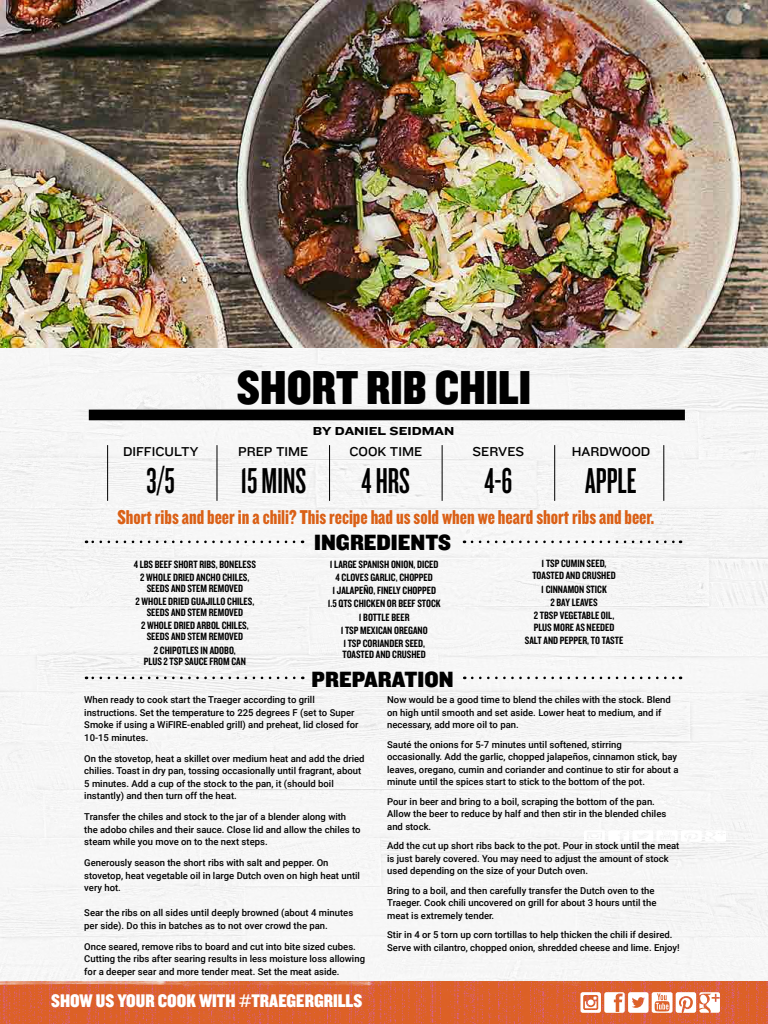
<style>
.page{position:relative;width:768px;height:1024px;background:#fff}
.page>*{position:absolute;margin:0;border:0;box-sizing:border-box;transform-origin:0 0}
.t1{font:49.45px "Knockout 70 Full Welterwt";color:#000}
.t2{font:37.35px "Knockout 47 Bantamweight";color:#000}
.t3{font:22.95px "Knockout 71 Full Middlewt";color:#000}
.t4{font:20.8px "Knockout 69 Full Liteweight";color:#da6016}
.t5{font:18.95px "Knockout 70 Full Welterwt";color:#fff}
.t6{font:13.35px "Knockout 32 Junior Cruisewt";color:#000}
.t7{font:12px "Knockout 53 Heviweight";color:#000}
.t8{font:11px/13.2px "Knockout 49 Liteweight";color:#000;text-align:center}
.t9{font:500 9.5px/12.5px "Roboto";color:#000}
</style>
<div class="page">
<div style="left:0;top:348px;width:768px;height:634px;background:#f6f6f6"></div>
<svg style="left:584px;top:830px;width:142px;height:12px"></svg>
<div style="left:89px;top:410px;width:596px;height:10px;background:#000"></div>
<svg style="left:472px;top:541px;width:209px;height:2px"></svg>
<svg style="left:86px;top:541px;width:208px;height:2px"></svg>
<img style="left:0;top:0;width:768px;height:348px">
<svg style="left:472px;top:677px;width:209px;height:2px"></svg>
<svg style="left:86px;top:677px;width:208px;height:2px"></svg>
<hr style="left:107px;top:445px;width:1px;height:56px;background:#000">
<hr style="left:217px;top:445px;width:1px;height:56px;background:#000">
<hr style="left:329px;top:445px;width:1px;height:56px;background:#000">
<hr style="left:442px;top:445px;width:1px;height:56px;background:#000">
<hr style="left:554px;top:445px;width:1px;height:56px;background:#000">
<hr style="left:664px;top:445px;width:1px;height:56px;background:#000">
<img style="left:1px;top:982px;width:767px;height:42px">
<svg style="left:580px;top:992px;width:140px;height:21px"></svg>
<h1 class="t1" style="left:237px;top:355px;width:296px">SHORT RIB CHILI</h1>
<p class="t7" style="left:313px;top:423px;width:143px">BY DANIEL SEIDMAN</p>
<h3 class="t6" style="left:572px;top:442px;width:80px">HARDWOOD</h3>
<h2 class="t2" style="left:585px;top:459px;width:53px">APPLE</h2>
<h3 class="t4" style="left:117px;top:504px;width:538px">Short ribs and beer in a chili? This recipe had us sold when we heard short ribs and beer.</h3>
<h3 class="t6" style="left:123px;top:442px;width:77px">DIFFICULTY</h3>
<h2 class="t2" style="left:147px;top:459px;width:30px">3/5</h2>
<h3 class="t6" style="left:349px;top:442px;width:74px">COOK TIME</h3>
<h2 class="t2" style="left:362px;top:459px;width:50px">4 HRS</h2>
<h3 class="t6" style="left:473px;top:442px;width:53px">SERVES</h3>
<h2 class="t2" style="left:485px;top:459px;width:29px">4-6</h2>
<h3 class="t6" style="left:238px;top:442px;width:72px">PREP TIME</h3>
<h2 class="t2" style="left:240px;top:459px;width:67px">15 MINS</h2>
<p class="t8" style="left:134px;top:557px;width:124px">4 LBS BEEF SHORT RIBS, BONELESS<br>2 WHOLE DRIED ANCHO CHILES,</p>
<p class="t8" style="left:135px;top:581px;width:120px">SEEDS AND STEM REMOVED<br>2 WHOLE DRIED GUAJILLO CHILES,</p>
<p class="t8" style="left:141px;top:605px;width:109px">SEEDS AND STEM REMOVED<br>2 WHOLE DRIED ARBOL CHILES,</p>
<p class="t8" style="left:147px;top:630px;width:98px">SEEDS AND STEM REMOVED<br>2 CHIPOTLES IN ADOBO,</p>
<p class="t8" style="left:144px;top:654px;width:104px">PLUS 2 TSP SAUCE FROM CAN</p>
<h3 class="t3" style="left:314px;top:528px;width:138px">INGREDIENTS</h3>
<p class="t8" style="left:328px;top:557px;width:114px">1 LARGE SPANISH ONION, DICED<br>4 CLOVES GARLIC, CHOPPED<br>1 JALAPEÑO, FINELY CHOPPED<br>1.5 QTS CHICKEN OR BEEF STOCK<br>1 BOTTLE BEER<br>1 TSP MEXICAN OREGANO<br>1 TSP CORIANDER SEED,</p>
<p class="t8" style="left:343px;top:647px;width:85px">TOASTED AND CRUSHED</p>
<p class="t8" style="left:532px;top:557px;width:85px;line-height:12px">1 TSP CUMIN SEED,<br>TOASTED AND CRUSHED</p>
<p class="t8" style="left:534px;top:582px;width:82px">1 CINNAMON STICK<br>2 BAY LEAVES<br>2 TBSP VEGETABLE OIL,</p>
<p class="t8" style="left:525px;top:620px;width:100px">PLUS MORE AS NEEDED<br>SALT AND PEPPER, TO TASTE</p>
<h3 class="t3" style="left:312px;top:664px;width:143px">PREPARATION</h3>
<p class="t9" style="left:84px;top:693px;width:276px">When ready to cook start the Traeger according to grill instructions. Set the temperature to 225 degrees F (set to Super Smoke if using a WiFIRE-enabled grill) and preheat, lid closed for 10-15 minutes.</p>
<p class="t9" style="left:84px;top:752px;width:282px">On the stovetop, heat a skillet over medium heat and add the dried chilies. Toast in dry pan, tossing occasionally until fragrant, about 5 minutes. Add a cup of the stock to the pan, it (should boil instantly) and then turn off the heat.</p>
<p class="t9" style="left:84px;top:810px;width:278px">Transfer the chiles and stock to the jar of a blender along with the adobo chiles and their sauce. Close lid and allow the chiles to steam while you move on to the next steps.</p>
<p class="t9" style="left:84px;top:856px;width:277px">Generously season the short ribs with salt and pepper. On stovetop, heat vegetable oil in large Dutch oven on high heat until very hot.</p>
<p class="t9" style="left:84px;top:906px;width:270px">Sear the ribs on all sides until deeply browned (about 4 minutes per side). Do this in batches as to not over crowd the pan.</p>
<p class="t9" style="left:84px;top:940px;width:282px">Once seared, remove ribs to board and cut into bite sized cubes.<br>Cutting the ribs after searing results in less moisture loss allowing for a deeper sear and more tender meat. Set the meat aside.</p>
<p class="t9" style="left:387px;top:693px;width:285px">Now would be a good time to blend the chiles with the stock. Blend on high until smooth and set aside. Lower heat to medium, and if necessary, add more oil to pan.</p>
<p class="t9" style="left:387px;top:738px;width:293px">Sauté the onions for 5-7 minutes until softened, stirring occasionally. Add the garlic, chopped jalapeños, cinnamon stick, bay leaves, oregano, cumin and coriander and continue to stir for about a minute until the spices start to stick to the bottom of the pot.</p>
<p class="t9" style="left:387px;top:795px;width:281px">Pour in beer and bring to a boil, scraping the bottom of the pan.<br>Allow the beer to reduce by half and then stir in the blended chiles and stock.</p>
<p class="t9" style="left:387px;top:839px;width:294px">Add the cut up short ribs back to the pot. Pour in stock until the meat is just barely covered. You may need to adjust the amount of stock used depending on the size of your Dutch oven.</p>
<p class="t9" style="left:387px;top:884px;width:271px">Bring to a boil, and then carefully transfer the Dutch oven to the<br>Traeger. Cook chili uncovered on grill for about 3 hours until the meat is extremely tender.</p>
<p class="t9" style="left:387px;top:928px;width:294px">Stir in 4 or 5 torn up corn tortillas to help thicken the chili if desired.<br>Serve with cilantro, chopped onion, shredded cheese and lime. Enjoy!</p>
<h3 class="t5" style="left:51px;top:989px;width:313px">SHOW US YOUR COOK WITH #TRAEGERGRILLS</h3>
</div>
